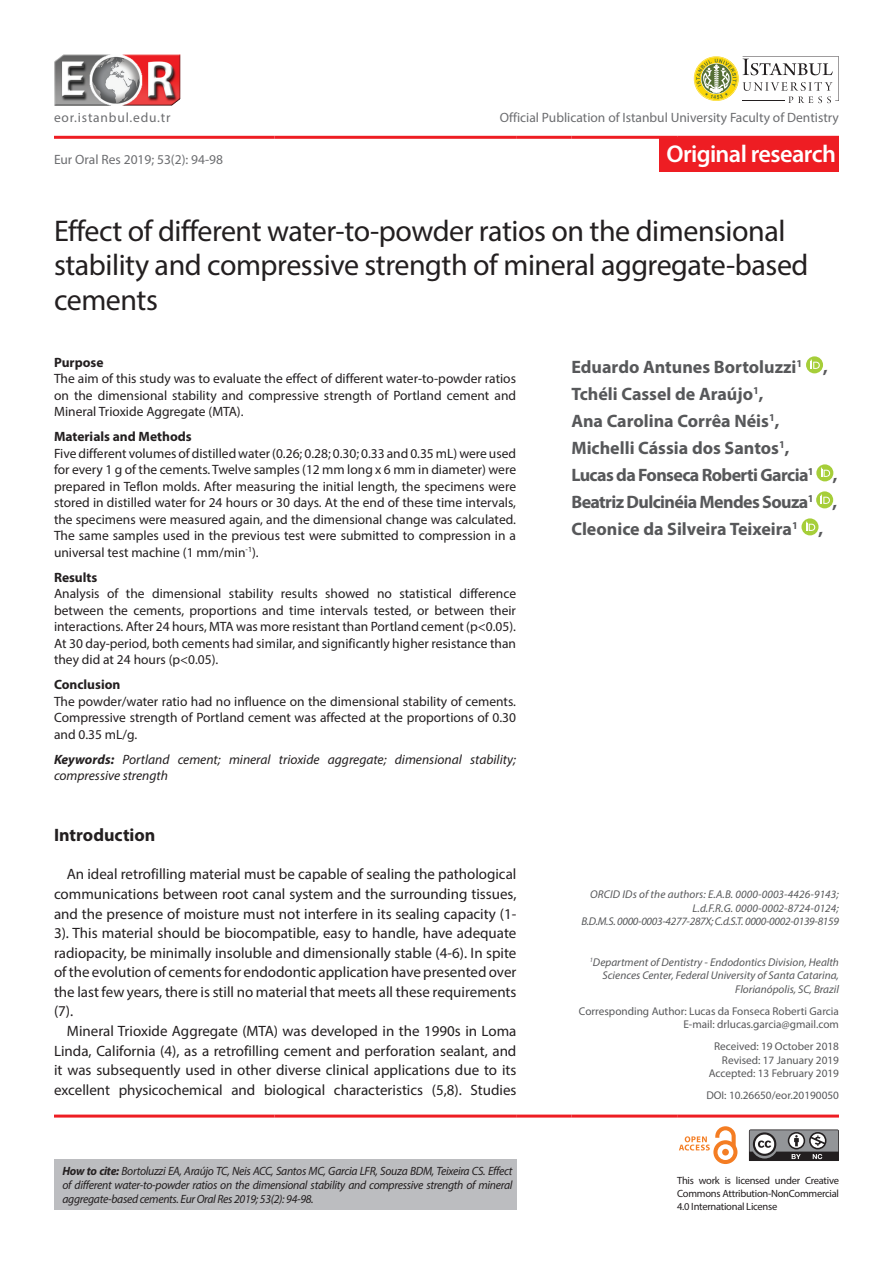
<style>
.page{position:relative;width:893px;height:1263px;background:#fff}
.page>*{position:absolute;margin:0;border:0;box-sizing:border-box;transform-origin:0 0}
.t1{font:30px/34.5px "Myriad Pro";letter-spacing:-.015em;color:#231f20}
.t2{font:600 24.3px "Myriad Pro";letter-spacing:-.025em;color:#fff}
.t3{font:700 18px/27px "Myriad Pro";color:#57585a}
.t4{font:700 18px "Myriad Pro";color:#231f20}
.t5{font:15px/19.5px "Myriad Pro";color:#231f20;text-align:justify}
.t6{font:13.5px/16.5px "Myriad Pro";color:#231f20;text-align:justify}
.t7{font:italic 13.5px/16.5px "Myriad Pro";color:#231f20}
.t8{font:13.5px "Myriad Pro";color:#6c6d70}
.t9{font:700 13.5px "Myriad Pro";color:#231f20}
.t10{font:13.5px "Myriad Pro";letter-spacing:.06em;color:#6c6d70}
.t11{font:italic 12px/14.4px "Myriad Pro";letter-spacing:-.025em;color:#231f20;text-align:justify}
.t12{font:italic 11.25px/13.5px "Myriad Pro";color:#57585a;text-align:right}
.t13{font:11.25px/13.5px "Myriad Pro";color:#57585a;text-align:right}
.t14{font:10.5px/12.6px "Myriad Pro";letter-spacing:-.025em;color:#231f20;text-align:justify}
.s1{font-weight:700}
</style>
<div class="page">
<div style="left:659px;top:137px;width:180px;height:34px;background:#ee1d23"></div>
<div style="left:54px;top:1159px;width:463px;height:50px;background:#bcbdc0"></div>
<hr style="left:54px;top:136px;width:220px;height:3px;background:#ee1d23">
<hr style="left:274px;top:136px;width:243px;height:3px;background:#ee1d23">
<hr style="left:517px;top:136px;width:54px;height:3px;background:#ee1d23">
<hr style="left:571px;top:136px;width:88px;height:3px;background:#ee1d23">
<hr style="left:659px;top:136px;width:18px;height:3px;background:#ee1d23">
<hr style="left:677px;top:136px;width:162px;height:3px;background:#ee1d23">
<hr style="left:571px;top:1114px;width:88px;height:3px;background:#ee1d23">
<hr style="left:659px;top:1114px;width:18px;height:3px;background:#ee1d23">
<hr style="left:677px;top:1114px;width:162px;height:3px;background:#ee1d23">
<hr style="left:54px;top:1114px;width:220px;height:3px;background:#ee1d23">
<hr style="left:274px;top:1114px;width:243px;height:3px;background:#ee1d23">
<hr style="left:517px;top:1114px;width:54px;height:3px;background:#ee1d23">
<img style="left:54px;top:54px;width:127px;height:51px">
<svg style="left:694px;top:56px;width:145px;height:47px"></svg>
<svg style="left:806px;top:356px;width:17px;height:17px"></svg>
<svg style="left:811px;top:360px;width:9px;height:9px"></svg>
<div style="left:816px;top:464px;width:17px;height:17px;background:#a6ce39;border-radius:50%"></div>
<svg style="left:821px;top:468px;width:9px;height:9px"></svg>
<svg style="left:816px;top:491px;width:17px;height:17px"></svg>
<svg style="left:821px;top:495px;width:9px;height:9px"></svg>
<div style="left:801px;top:518px;width:17px;height:17px;background:#a6ce39;border-radius:50%"></div>
<svg style="left:806px;top:522px;width:9px;height:9px"></svg>
<svg style="left:749px;top:1129px;width:90px;height:32px;background:#797879"></svg>
<svg style="left:679px;top:1126px;width:58px;height:38px"></svg>
<p class="t10" style="left:54px;top:110px;width:118px">eor.istanbul.edu.tr</p>
<p class="t8" style="left:500px;top:110px;width:341px">Official Publication of Istanbul University Faculty of Dentistry</p>
<p class="t8" style="left:54px;top:152px;width:171px">Eur Oral Res 2019; 53(2): 94-98</p>
<h2 class="t2" style="left:666px;top:138px;width:171px">Original research</h2>
<h1 class="t1" style="left:54px;top:213px;width:756px">Effect of different water-to-powder ratios on the dimensional stability and compressive strength of mineral aggregate-based cements</h1>
<p class="t9" style="left:54px;top:353px;width:51px">Purpose</p>
<p class="t6" style="left:54px;top:370px;width:464px">The aim of this study was to evaluate the effect of different water-to-powder ratios on the dimensional stability and compressive strength of Portland cement and Mineral Trioxide Aggregate (MTA).</p>
<p class="t9" style="left:54px;top:428px;width:139px">Materials and Methods</p>
<p class="t6" style="left:54px;top:444px;width:464px">Five different volumes of distilled water (0.26; 0.28; 0.30; 0.33 and 0.35 mL) were used for every 1 g of the cements. Twelve samples (12 mm long x 6 mm in diameter) were prepared in Teflon molds. After measuring the initial length, the specimens were stored in distilled water for 24 hours or 30 days. At the end of these time intervals, the specimens were measured again, and the dimensional change was calculated.<br>The same samples used in the previous test were submitted to compression in a universal test machine (1 mm/min<sup>-1</sup>).</p>
<p class="t9" style="left:54px;top:568px;width:45px">Results</p>
<p class="t6" style="left:54px;top:585px;width:464px">Analysis of the dimensional stability results showed no statistical difference between the cements, proportions and time intervals tested, or between their interactions. After 24 hours, MTA was more resistant than Portland cement (p&lt;0.05).<br>At 30 day-period, both cements had similar, and significantly higher resistance than they did at 24 hours (p&lt;0.05).</p>
<p class="t9" style="left:54px;top:676px;width:68px">Conclusion</p>
<p class="t6" style="left:54px;top:692px;width:464px">The powder/water ratio had no influence on the dimensional stability of cements.<br>Compressive strength of Portland cement was affected at the proportions of 0.30 and 0.35 mL/g.</p>
<p class="t7" style="left:54px;top:750px;width:464px"><span class="s1">Keywords:</span> Portland cement; mineral trioxide aggregate; dimensional stability; compressive strength</p>
<h3 class="t4" style="left:54px;top:823px;width:103px">Introduction</h3>
<p class="t5" style="left:54px;top:864px;width:464px;text-indent:13px">An ideal retrofilling material must be capable of sealing the pathological communications between root canal system and the surrounding tissues, and the presence of moisture must not interfere in its sealing capacity (1- 3). This material should be biocompatible, easy to handle, have adequate radiopacity, be minimally insoluble and dimensionally stable (4-6). In spite of the evolution of cements for endodontic application have presented over the last few years, there is still no material that meets all these requirements (7).</p>
<p class="t5" style="left:54px;top:1021px;width:464px;text-indent:13px">Mineral Trioxide Aggregate (MTA) was developed in the 1990s in Loma Linda, California (4), as a retrofilling cement and perforation sealant, and it was subsequently used in other diverse clinical applications due to its excellent physicochemical and biological characteristics (5,8). Studies</p>
<h3 class="t3" style="left:571px;top:353px;width:268px">Eduardo Antunes Bortoluzzi<sup>1</sup> ,<br>Tchéli Cassel de Araújo<sup>1</sup>,<br>Ana Carolina Corrêa Néis<sup>1</sup>,<br>Michelli Cássia dos Santos<sup>1</sup>,<br>Lucas da Fonseca Roberti Garcia<sup>1</sup> ,<br>Beatriz Dulcinéia Mendes Souza<sup>1</sup> ,<br>Cleonice da Silveira Teixeira<sup>1</sup> ,</h3>
<p class="t12" style="left:581px;top:887px;width:259px">ORCID IDs of the authors: E.A.B. 0000-0003-4426-9143;<br>L.d.F.R.G. 0000-0002-8724-0124;<br>B.D.M.S. 0000-0003-4277-287X; C.d.S.T. 0000-0002-0139-8159</p>
<p class="t12" style="left:590px;top:955px;width:251px"><sup>1</sup>Department of Dentistry - Endodontics Division, Health<br>Sciences Center, Federal University of Santa Catarina,<br>Florianópolis, SC, Brazil</p>
<p class="t13" style="left:579px;top:1004px;width:261px">Corresponding Author: Lucas da Fonseca Roberti Garcia<br>E-mail: drlucas.garcia@gmail.com</p>
<p class="t13" style="left:709px;top:1039px;width:132px">Received: 19 October 2018<br>Revised: 17 January 2019<br>Accepted: 13 February 2019</p>
<p class="t13" style="left:706px;top:1088px;width:134px">DOI: 10.26650/eor.20190050</p>
<p class="t11" style="left:63px;top:1163px;width:452px"><span class="s1">How to cite:</span> Bortoluzzi EA, Araújo TC, Neis ACC, Santos MC, Garcia LFR, Souza BDM, Teixeira CS. Effect of different water-to-powder ratios on the dimensional stability and compressive strength of mineral aggregate-based cements. Eur Oral Res 2019; 53(2): 94-98.</p>
<p class="t14" style="left:677px;top:1174px;width:163px">This work is licensed under Creative Commons Attribution-NonCommercial 4.0 International License</p>
</div>
